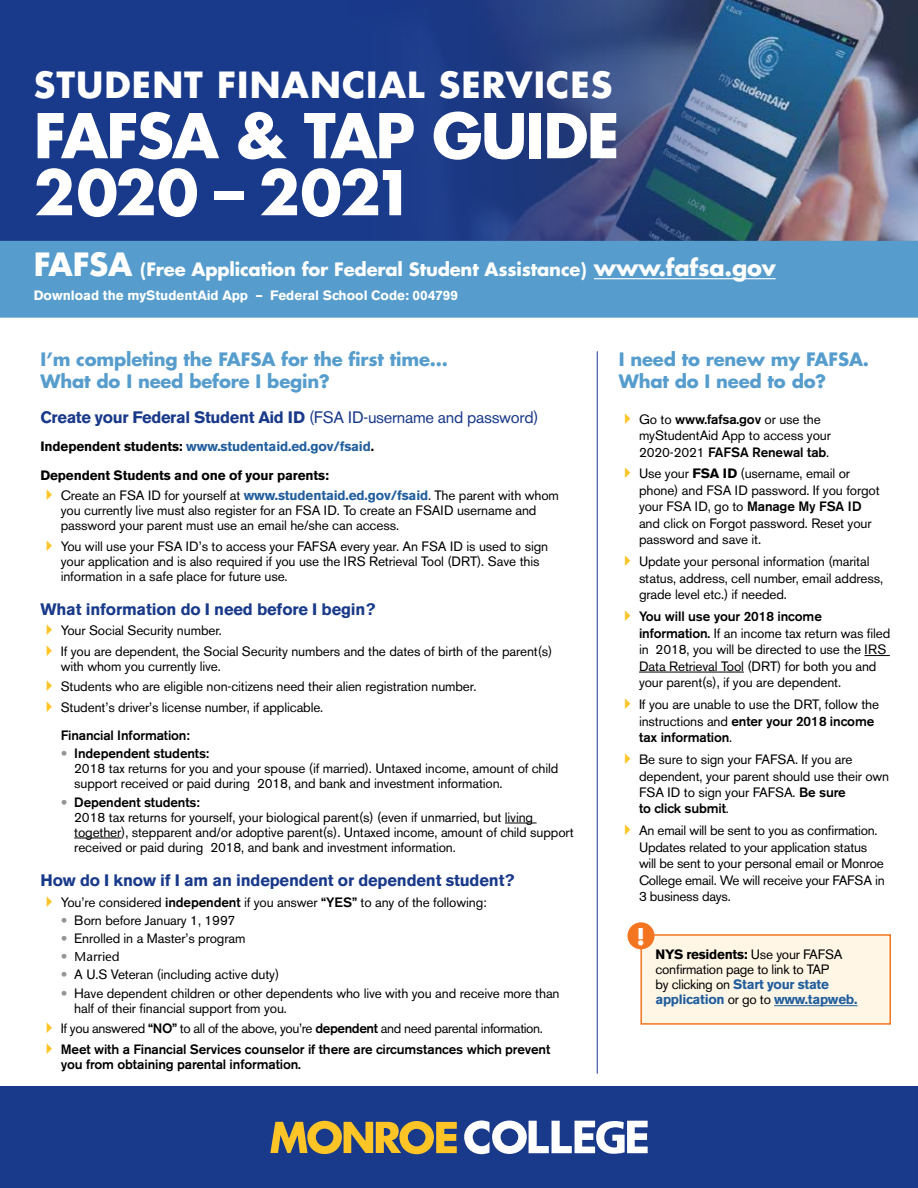
<style>
.page{position:relative;width:918px;height:1188px;background:#fff}
.page>*{position:absolute;margin:0;border:0;box-sizing:border-box;transform-origin:0 0}
.t1{font:700 60px/57px "Futura";letter-spacing:-.03em;color:#fff}
.t2{font:700 35.1px "Futura";letter-spacing:.03em;color:#fff}
.t3{font:700 22.5px "Futura";color:#fff}
.t4{font:700 18px/22.5px "Futura";letter-spacing:-.01em;color:#569dcd}
.t5{font:700 18px "Futura";letter-spacing:-.01em;color:#fff}
.t6{font:700 16.5px "Akzidenz Grotesk BE";letter-spacing:-.01em;color:#19398a}
.t7{font:13.5px/16.5px "Akzidenz Grotesk BE";letter-spacing:-.01em;color:#000}
.t8{font:500 13.5px/20.4px "Akzidenz Grotesk BE";letter-spacing:-.01em;color:#000}
.t9{font:700 13.5px/28.5px "Akzidenz Grotesk BE";letter-spacing:-.01em;color:#000}
.t10{font:700 13.5px "Akzidenz Grotesk BE";color:#fff}
.t11{font:13.5px "Stone Sans";letter-spacing:-.01em;color:#000}
.s1{font-size:31.2px}
.s2{font-size:22.5px}
.s3{font-weight:400}
.s4{color:#215e9e}
.s5{font-weight:700;color:#215e9e}
.s6{font-family:"DIN Condensed";font-weight:700;color:#939598}
.s7{font-weight:500}
.s8{font-weight:700}
</style>
<div class="page">
<div style="left:0;top:0;width:918px;height:241px;background:#19398a"></div>
<img style="left:321px;top:0;width:597px;height:241px">
<div style="left:641px;top:935px;width:249px;height:89px;background:#fff6e6"></div>
<hr style="left:774px;top:1005px;width:83px;height:1px;background:#215e9e">
<div style="left:640px;top:934px;width:251px;height:91px;border:2px solid #f47521"></div>
<div style="left:627px;top:922px;width:27px;height:27px;background:#f47521;border-radius:50%"></div>
<hr style="left:597px;top:352px;width:1px;height:721px;background:#19398a">
<hr style="left:505px;top:823px;width:32px;height:1px;background:#000">
<hr style="left:74px;top:838px;width:47px;height:1px;background:#000">
<div style="left:0;top:1086px;width:918px;height:102px;background:#19398a"></div>
<svg style="left:464px;top:1121px;width:184px;height:33px"></svg>
<svg style="left:270px;top:1121px;width:187px;height:33px"></svg>
<svg style="left:865px;top:655px;width:25px;height:1px"></svg>
<hr style="left:639px;top:672px;width:105px;height:1px;background:#000">
<div style="left:0;top:241px;width:918px;height:77px;background:#569dcd"></div>
<hr style="left:594px;top:278px;width:182px;height:1px;background:#fff">
<h2 class="t2" style="left:34px;top:61px;width:580px">STUDENT FINANCIAL SERVICES</h2>
<h1 class="t1" style="left:34px;top:106px;width:587px">FAFSA &amp; TAP GUIDE<br>2020 – 2021</h1>
<h3 class="t5" style="left:34px;top:258px;width:743px"><span class="s1">FAFSA</span> (Free Application for Federal Student Assistance) <span class="s2">www.fafsa.gov</span></h3>
<p class="t10" style="left:34px;top:287px;width:426px">Download the myStudentAid App – Federal School Code: 004799</p>
<h3 class="t4" style="left:40px;top:348px;width:409px">I’m completing the FAFSA for the first time...<br>What do I need before I begin?</h3>
<p class="t6" style="left:40px;top:407px;width:500px">Create your Federal Student Aid ID <span class="s3">(FSA ID-username and password)</span></p>
<p class="t9" style="left:40px;top:432px;width:335px">Independent students: <span class="s4">www.studentaid.ed.gov/fsaid</span>.<br>Dependent Students and one of your parents:</p>
<p class="t7" style="left:61px;top:488px;width:500px;line-height:15px">Create an FSA ID for yourself at <span class="s5">www.studentaid.ed.gov/fsaid</span>. The parent with whom you currently live must also register for an FSA ID. To create an FSAID username and password your parent must use an email he/she can access.</p>
<p class="t7" style="left:61px;top:538px;width:489px;line-height:15px">You will use your FSA ID’s to access your FAFSA every year. An FSA ID is used to sign your application and is also required if you use the IRS Retrieval Tool (DRT). Save this information in a safe place for future use.</p>
<p class="t6" style="left:40px;top:600px;width:336px">What information do I need before I begin?</p>
<p class="t7" style="left:61px;top:621px;width:493px;line-height:20.4px">Your Social Security number.<br>If you are dependent, the Social Security numbers and the dates of birth of the parent(s)</p>
<p class="t7" style="left:61px;top:656px;width:417px;line-height:20.4px">with whom you currently live.<br>Students who are eligible non-citizens need their alien registration number.<br>Student’s driver’s license number, if applicable.</p>
<p class="t8" style="left:61px;top:725px;width:131px">Financial Information:</p>
<p class="t7" style="left:74px;top:746px;width:486px;line-height:15px;text-indent:-14px"><span class="s6">•</span> <span class="s7">Independent students:<br></span>2018 tax returns for you and your spouse (if married). Untaxed income, amount of child support received or paid during 2018, and bank and investment information.</p>
<p class="t7" style="left:74px;top:794px;width:501px;line-height:15px;text-indent:-14px"><span class="s6">•</span> <span class="s7">Dependent students:<br></span>2018 tax returns for yourself, your biological parent(s) (even if unmarried, but living together), stepparent and/or adoptive parent(s). Untaxed income, amount of child support received or paid during 2018, and bank and investment information.</p>
<p class="t6" style="left:40px;top:871px;width:475px">How do I know if I am an independent or dependent student?</p>
<p class="t7" style="left:61px;top:894px;width:428px">You’re considered <span class="s7">independent</span> if you answer <span class="s7">“YES”</span> to any of the following:</p>
<p class="t7" style="left:61px;top:912px;width:176px"><span class="s6">•</span> Born before January 1, 1997</p>
<p class="t7" style="left:61px;top:930px;width:186px"><span class="s6">•</span> Enrolled in a Master’s program</p>
<p class="t11" style="left:61px;top:948px;width:61px"><span class="s6">•</span> Married</p>
<p class="t7" style="left:61px;top:967px;width:220px"><span class="s6">•</span> A U.S Veteran (including active duty)</p>
<p class="t7" style="left:74px;top:986px;width:487px;line-height:15px;text-indent:-14px"><span class="s6">•</span> Have dependent children or other dependents who live with you and receive more than half of their financial support from you.</p>
<p class="t8" style="left:61px;top:1018px;width:491px"><span class="s3">If you answered</span> “NO” <span class="s3">to all of the above, you’re</span> dependent <span class="s3">and need parental information.<br></span>Meet with a Financial Services counselor if there are circumstances which prevent</p>
<p class="t8" style="left:61px;top:1054px;width:242px">you from obtaining parental information.</p>
<h3 class="t4" style="left:619px;top:348px;width:252px">I need to renew my FAFSA.<br>What do I need to do?</h3>
<p class="t7" style="left:639px;top:411px;width:193px">Go to <span class="s7">www.fafsa.gov</span> or use the myStudentAid App to access your<br>2020-2021 <span class="s7">FAFSA Renewal tab</span>.</p>
<p class="t7" style="left:639px;top:465px;width:242px">Use your <span class="s8">FSA ID</span> (username, email or phone) and FSA ID password. If you forgot your FSA ID, go to <span class="s7">Manage My FSA ID </span>and click on Forgot password. Reset your password and save it.</p>
<p class="t7" style="left:639px;top:553px;width:246px">Update your personal information (marital status, address, cell number, email address, grade level etc.) if needed.</p>
<p class="t7" style="left:639px;top:608px;width:253px"><span class="s7">You will use your 2018 income information.</span> If an income tax return was filed in 2018, you will be directed to use the IRS Data Retrieval Tool (DRT) for both you and your parent(s), if you are dependent.</p>
<p class="t7" style="left:639px;top:696px;width:242px">If you are unable to use the DRT, follow the instructions and <span class="s7">enter your 2018 income tax information</span>.</p>
<p class="t7" style="left:639px;top:751px;width:252px">Be sure to sign your FAFSA. If you are dependent, your parent should use their own<br>FSA ID to sign your FAFSA. <span class="s7">Be sure<br>to click submit</span>.</p>
<p class="t7" style="left:639px;top:822px;width:247px">An email will be sent to you as confirmation.<br>Updates related to your application status will be sent to your personal email or Monroe College email. We will receive your FAFSA in 3 business days.</p>
<h3 class="t3" style="left:637px;top:921px;width:10px">!</h3>
<p class="t7" style="left:655px;top:947px;width:204px;line-height:15px"><span class="s8">NYS residents:</span> Use your FAFSA confirmation page to link to TAP<br>by clicking on <span class="s5">Start your state application</span> or go to <span class="s5">www.tapweb.</span></p>
</div>
